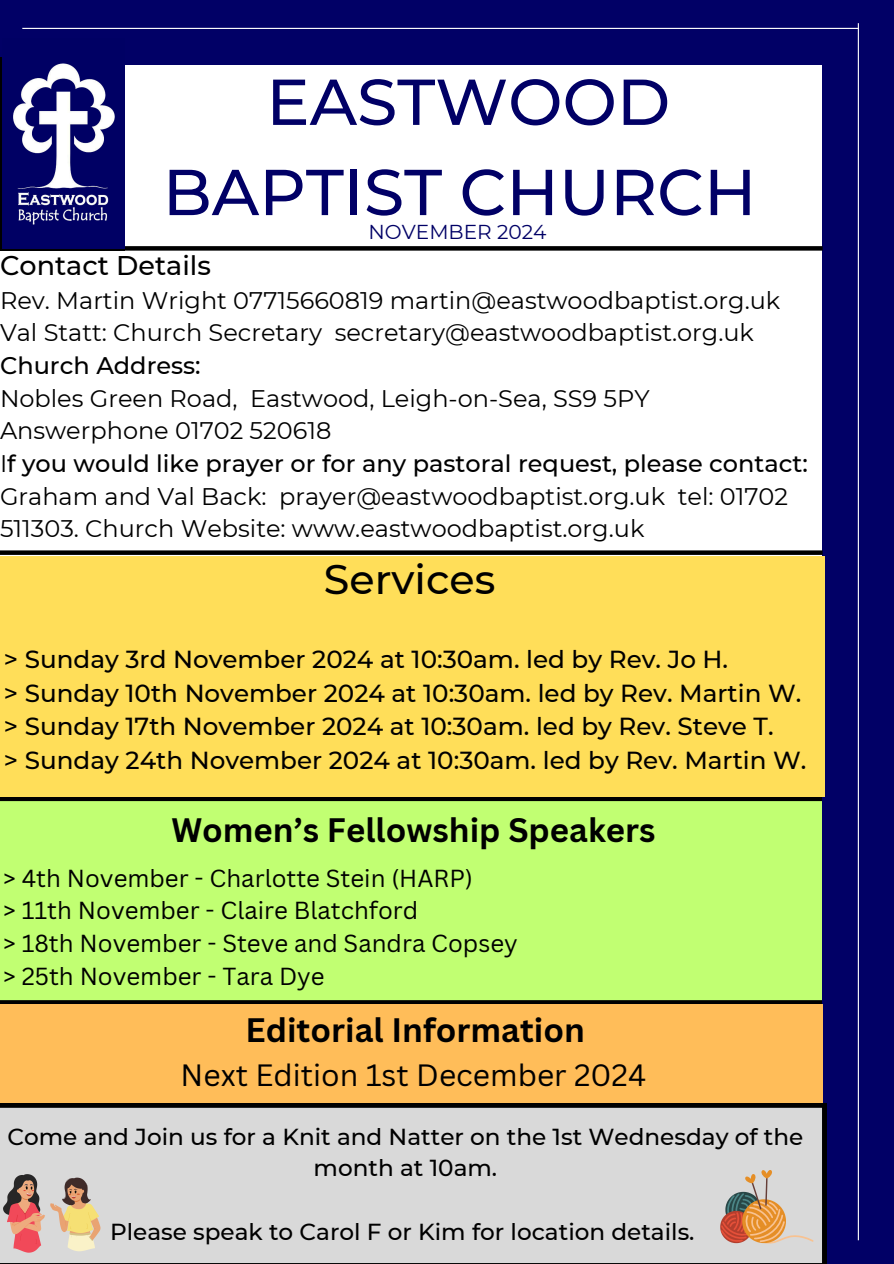
<style>
.page{position:relative;width:894px;height:1264px;background:#fff}
.page>*{position:absolute;margin:0;border:0;box-sizing:border-box;transform-origin:0 0}
.t1{font:500 64.65px/90.2px "Montserrat";color:#010066;text-align:center}
.t2{font:500 41.1px "Montserrat";color:#000}
.t3{font:700 33px "Canva Sans";color:#000}
.t4{font:30px "Canva Sans";color:#000}
.t5{font:500 27px "Montserrat";color:#000}
.t6{font:500 24.6px/33.8px "Montserrat";color:#000}
.t7{font:24px/32.7px "Montserrat";color:#000}
.t8{font:24px/32.7px "Canva Sans";color:#000}
.t9{font:500 23.1px/31.5px "Montserrat";color:#000;text-align:center}
.t10{font:20.1px "Montserrat";color:#010066}
.s1{font-weight:500}
</style>
<div class="page">
<div style="left:0;top:796px;width:822px;height:208px;background:#c1ff72"></div>
<div style="left:822px;top:0;width:71px;height:1263px;background:#010066"></div>
<div style="left:0;top:0;width:893px;height:65px;background:#010066"></div>
<hr style="left:22px;top:28px;width:836px;height:1px;background:#fff">
<hr style="left:857px;top:23px;width:1px;height:1217px;background:#fff">
<div style="left:0;top:550px;width:822px;height:5px;background:#000"></div>
<div style="left:0;top:246px;width:822px;height:5px;background:#000"></div>
<img style="left:0;top:58px;width:125px;height:191px">
<div style="left:0;top:556px;width:824px;height:240px;background:#ffde59"></div>
<img style="left:2px;top:58px;width:123px;height:190px">
<div style="left:0;top:1004px;width:822px;height:101px;background:#ffbd59"></div>
<div style="left:0;top:1103px;width:826px;height:160px;background:#d9d9d9"></div>
<svg style="left:720px;top:1168px;width:93px;height:75px;background:#cfb39c"></svg>
<svg style="left:3px;top:1174px;width:97px;height:78px;background:#cdaa98"></svg>
<h5 class="t1" style="left:163px;top:57px;width:595px">EASTWOOD<br>BAPTIST CHURCH</h5>
<h3 class="t10" style="left:368px;top:220px;width:179px">NOVEMBER 2024</h3>
<p class="t5" style="left:0;top:249px;width:212px">Contact Details</p>
<p class="t7" style="left:0;top:284px;width:809px">Rev. Martin Wright 07715660819 martin@eastwoodbaptist.org.uk Val Statt: Church Secretary secretary@eastwoodbaptist.org.uk <span class="s1">Church Address:<br></span>Nobles Green Road, Eastwood, Leigh-on-Sea, SS9 5PY Answerphone 01702 520618<br>I<span class="s1">f you would like prayer or for any pastoral request, please contact:<br></span>Graham and Val Back: prayer@eastwoodbaptist.org.uk tel: 01702<br>511303. Church Website: www.eastwoodbaptist.org.uk</p>
<p class="t2" style="left:324px;top:553px;width:173px">Services</p>
<p class="t6" style="left:4px;top:642px;width:803px">&gt; Sunday 3rd November 2024 at 10:30am. led by Rev. Jo H.<br>&gt; Sunday 10th November 2024 at 10:30am. led by Rev. Martin W. &gt; Sunday 17th November 2024 at 10:30am. led by Rev. Steve T.<br>&gt; Sunday 24th November 2024 at 10:30am. led by Rev. Martin W.</p>
<h6 class="t3" style="left:171px;top:807px;width:485px">Women’s Fellowship Speakers</h6>
<h3 class="t8" style="left:3px;top:861px;width:516px">&gt; 4th November - Charlotte Stein (HARP)<br>&gt; 11th November - Claire Blatchford<br>&gt; 18th November - Steve and Sandra Copsey &gt; 25th November - Tara Dye</h3>
<h4 class="t3" style="left:245px;top:1007px;width:341px">Editorial Information</h4>
<h5 class="t4" style="left:180px;top:1053px;width:467px">Next Edition 1st December 2024</h5>
<h5 class="t9" style="left:7px;top:1120px;width:797px">Come and Join us for a Knit and Natter on the 1st Wednesday of the month at 10am.</h5>
<p class="t9" style="left:110px;top:1215px;width:586px">Please speak to Carol F or Kim for location details.</p>
</div>
